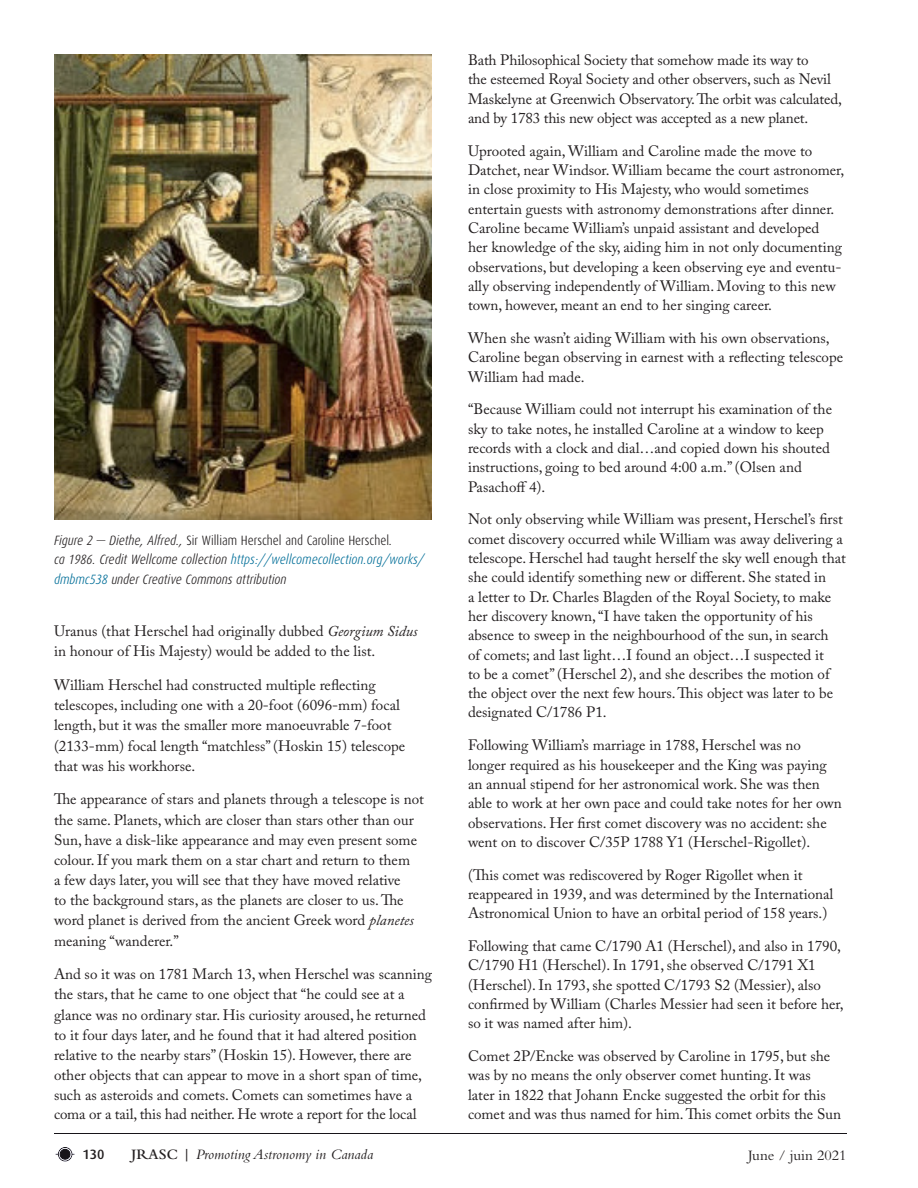
<style>
.page{position:relative;width:918px;height:1188px;background:#fff}
.page>*{position:absolute;margin:0;border:0;box-sizing:border-box;transform-origin:0 0}
.Content_Body{font:15px/19.4px "Adobe Caslon Pro";color:#231f20}
.t1{font:italic 15px "Bembo";color:#231f20}
.t2{font:15px "Bembo";color:#231f20}
.t3{font:italic 300 13.5px/19.5px "Dax Condensed";color:#231f20}
.t4{font:500 13.5px "Dax";color:#231f20}
.s1{font-style:normal}
.s2{color:#006e98}
.s3{font-style:italic}
.s4{font-weight:600;font-style:normal}
</style>
<div class="page">
<div style="left:55px;top:1145px;width:22px;height:17px;background:#201c70;opacity:.4"></div>
<div style="left:52px;top:1131px;width:797px;height:5px;background:#201c70;opacity:.4"></div>
<img style="left:54px;top:54px;width:378px;height:465px">
<p class="t3" style="left:54px;top:530px;width:372px">Figure 2 — Diethe, Alfred., <span class="s1">Sir William Herschel and Caroline Herschel</span>.<br>ca 1986. Credit Wellcome collection <span class="s2">https://wellcomecollection.org/works/ dmbmc538</span> under Creative Commons attribution</p>
<p class="Content_Body" style="left:54px;top:621px;width:365px;line-height:20.1px">Uranus (that Herschel had originally dubbed <span class="s3">Georgium Sidus </span>in honour of His Majesty) would be added to the list.</p>
<p class="Content_Body" style="left:54px;top:675px;width:353px;line-height:20.1px">William Herschel had constructed multiple reflecting telescopes, including one with a 20-foot (6096-mm) focal length, but it was the smaller more manoeuvrable 7-foot (2133-mm) focal length “matchless” (Hoskin 15) telescope that was his workhorse.</p>
<p class="Content_Body" style="left:54px;top:789px;width:371px;line-height:20.1px">The appearance of stars and planets through a telescope is not the same. Planets, which are closer than stars other than our Sun, have a disk-like appearance and may even present some colour. If you mark them on a star chart and return to them<br>a few days later, you will see that they have moved relative<br>to the background stars, as the planets are closer to us. The word planet is derived from the ancient Greek word <span class="s3">planetes </span>meaning “wanderer.”</p>
<p class="Content_Body" style="left:54px;top:964px;width:380px;line-height:20px">And so it was on 1781 March 13, when Herschel was scanning the stars, that he came to one object that “he could see at a glance was no ordinary star. His curiosity aroused, he returned to it four days later, and he found that it had altered position relative to the nearby stars” (Hoskin 15). However, there are other objects that can appear to move in a short span of time, such as asteroids and comets. Comets can sometimes have a coma or a tail, this had neither. He wrote a report for the local</p>
<p class="Content_Body" style="left:468px;top:50px;width:375px">Bath Philosophical Society that somehow made its way to<br>the esteemed Royal Society and other observers, such as Nevil Maskelyne at Greenwich Observatory. The orbit was calculated, and by 1783 this new object was accepted as a new planet.</p>
<p class="Content_Body" style="left:468px;top:141px;width:378px">Uprooted again, William and Caroline made the move to Datchet, near Windsor. William became the court astronomer, in close proximity to His Majesty, who would sometimes entertain guests with astronomy demonstrations after dinner.<br>Caroline became William’s unpaid assistant and developed<br>her knowledge of the sky, aiding him in not only documenting observations, but developing a keen observing eye and eventu&shy;ally observing independently of William. Moving to this new town, however, meant an end to her singing career.</p>
<p class="Content_Body" style="left:468px;top:328px;width:377px">When she wasn’t aiding William with his own observations,<br>Caroline began observing in earnest with a reflecting telescope<br>William had made.</p>
<p class="Content_Body" style="left:468px;top:400px;width:366px">“Because William could not interrupt his examination of the sky to take notes, he installed Caroline at a window to keep records with a clock and dial…and copied down his shouted instructions, going to bed around 4:00 a.m.” (Olsen and Pasachoff 4).</p>
<p class="Content_Body" style="left:468px;top:510px;width:379px">Not only observing while William was present, Herschel’s first comet discovery occurred while William was away delivering a telescope. Herschel had taught herself the sky well enough that she could identify something new or different. She stated in<br>a letter to Dr. Charles Blagden of the Royal Society, to make her discovery known, “I have taken the opportunity of his absence to sweep in the neighbourhood of the sun, in search<br>of comets; and last light…I found an object…I suspected it<br>to be a comet” (Herschel 2), and she describes the motion of the object over the next few hours. This object was later to be designated C/1786 P1.</p>
<p class="Content_Body" style="left:468px;top:735px;width:375px">Following William’s marriage in 1788, Herschel was no longer required as his housekeeper and the King was paying an annual stipend for her astronomical work. She was then able to work at her own pace and could take notes for her own observations. Her first comet discovery was no accident: she went on to discover C/35P 1788 Y1 (Herschel-Rigollet).</p>
<p class="Content_Body" style="left:468px;top:865px;width:367px">(This comet was rediscovered by Roger Rigollet when it reappeared in 1939, and was determined by the International<br>Astronomical Union to have an orbital period of 158 years.)</p>
<p class="Content_Body" style="left:468px;top:936px;width:377px">Following that came C/1790 A1 (Herschel), and also in 1790, C/1790 H1 (Herschel). In 1791, she observed C/1791 X1 (Herschel). In 1793, she spotted C/1793 S2 (Messier), also confirmed by William (Charles Messier had seen it before her, so it was named after him).</p>
<p class="Content_Body" style="left:468px;top:1046px;width:375px">Comet 2P/Encke was observed by Caroline in 1795, but she was by no means the only observer comet hunting. It was<br>later in 1822 that Johann Encke suggested the orbit for this comet and was thus named for him. This comet orbits the Sun</p>
<p class="t4" style="left:82px;top:1147px;width:24px">130</p>
<p class="t1" style="left:131px;top:1145px;width:244px"><span class="s4">JRASC |</span> Promoting Astronomy in Canada</p>
<p class="t2" style="left:748px;top:1146px;width:100px">June / juin 2021</p>
</div>
